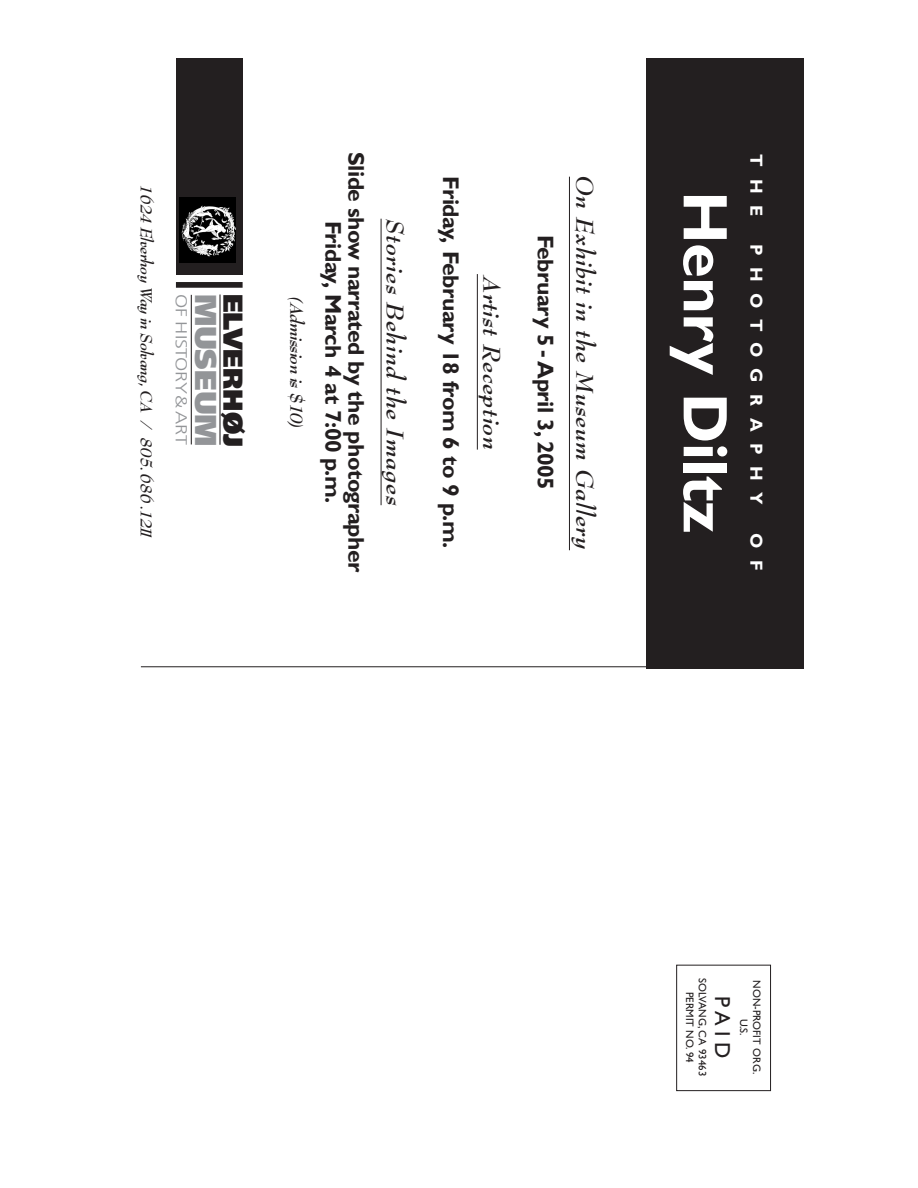
<style>
.page{position:relative;width:918px;height:1188px;background:#fff}
.page>*{position:absolute;margin:0;border:0;box-sizing:border-box;transform-origin:0 0}
.t1{font:700 63.15px "Gill Sans";letter-spacing:-.01em;color:#fff}
.t2{font:900 30.15px "Frutiger";letter-spacing:-.005em;color:#939598}
.t3{font:900 27.3px "Frutiger";color:#231f20}
.t4{font:italic 700 26.25px "Bernhard Modern";letter-spacing:.035em;color:#231f20}
.t5{font:700 22.8px/22.8px "Gill Sans";letter-spacing:-.02em;color:#231f20;text-align:center}
.t6{font:21.75px "Gill Sans";color:#231f20}
.t7{font:italic 700 19.35px "Bernhard Modern";letter-spacing:-.03em;color:#231f20}
.t8{font:italic 700 17.55px "Bernhard Modern";letter-spacing:-.025em;color:#231f20}
.t9{font:700 17.55px "Gill Sans";letter-spacing:.655em;color:#fff}
.t10{font:300 15.9px "Frutiger";letter-spacing:-.02em;color:#939598;scale:1.24 1}
.t11{font:10.95px/12.8px "Gill Sans";color:#231f20;text-align:center}
</style>
<div class="page">
<div style="left:676px;top:965px;width:95px;height:126px;border:1px solid #231f20"></div>
<hr style="left:569px;top:177px;width:1px;height:373px;background:#231f20">
<hr style="left:477px;top:274px;width:1px;height:176px;background:#231f20">
<hr style="left:381px;top:219px;width:1px;height:286px;background:#231f20">
<hr style="left:141px;top:666px;width:647px;height:1px;background:#231f20">
<div style="left:176px;top:58px;width:67px;height:217px;background:#231f20"></div>
<svg style="left:180px;top:262px;width:56px;height:1px"></svg>
<img style="left:180px;top:197px;width:56px;height:65px">
<div style="left:176px;top:282px;width:67px;height:6px;background:#231f20"></div>
<hr style="left:219px;top:295px;width:2px;height:150px;background:#231f20">
<hr style="left:191px;top:295px;width:1px;height:149px;background:#231f20">
<div style="left:646px;top:58px;width:158px;height:611px;background:#231f20"></div>
<p class="t5" style="left:365px;top:152px;width:422px;rotate:90deg">Slide show narrated by the photographer<br>Friday, March 4 at 7:00 p.m.</p>
<p class="t4" style="left:597px;top:175px;width:376px;rotate:90deg">On Exhibit in the Museum Gallery</p>
<p class="t5" style="left:460px;top:176px;width:373px;rotate:90deg">Friday, February 18 from 6 to 9 p.m.</p>
<p class="t8" style="left:154px;top:184px;width:352px;rotate:90deg">1624 Elverhoy Way in Solvang, CA / 805.686 .121</p>
<h1 class="t1" style="left:727px;top:191px;width:344px;rotate:90deg">Henry Diltz</h1>
<p class="t8" style="left:154px;top:529px;width:12px;rotate:90deg">1</p>
<p class="t4" style="left:407px;top:219px;width:287px;rotate:90deg">Stories Behind the Images</p>
<p class="t5" style="left:554px;top:235px;width:257px;rotate:90deg">February 5 - April 3, 2005</p>
<p class="t4" style="left:504px;top:275px;width:176px;rotate:90deg">Artist Reception</p>
<p class="t10" style="left:188px;top:294px;width:123px;rotate:90deg">OF HISTORY&amp; ART</p>
<h2 class="t2" style="left:218px;top:294px;width:154px;rotate:90deg">MUSEUM</h2>
<p class="t3" style="left:244px;top:294px;width:155px;rotate:90deg">ELVERHØJ</p>
<p class="t7" style="left:305px;top:296px;width:134px;rotate:90deg">(Admission is $10)</p>
<p class="t9" style="left:762px;top:154px;width:63px;rotate:90deg">THE</p>
<p class="t9" style="left:762px;top:244px;width:262px;rotate:90deg">PHOTOGRAPHY</p>
<p class="t9" style="left:762px;top:533px;width:39px;rotate:90deg">O F</p>
<p class="t11" style="left:708px;top:978px;width:100px;rotate:90deg">SOLVANG, CA 93463<br>PERMIT NO. 94</p>
<p class="t6" style="left:730px;top:996px;width:63px;rotate:90deg">PAID</p>
<p class="t11" style="left:762px;top:980px;width:95px;rotate:90deg">NON-PROFIT ORG.<br>U.S.</p>
</div>
